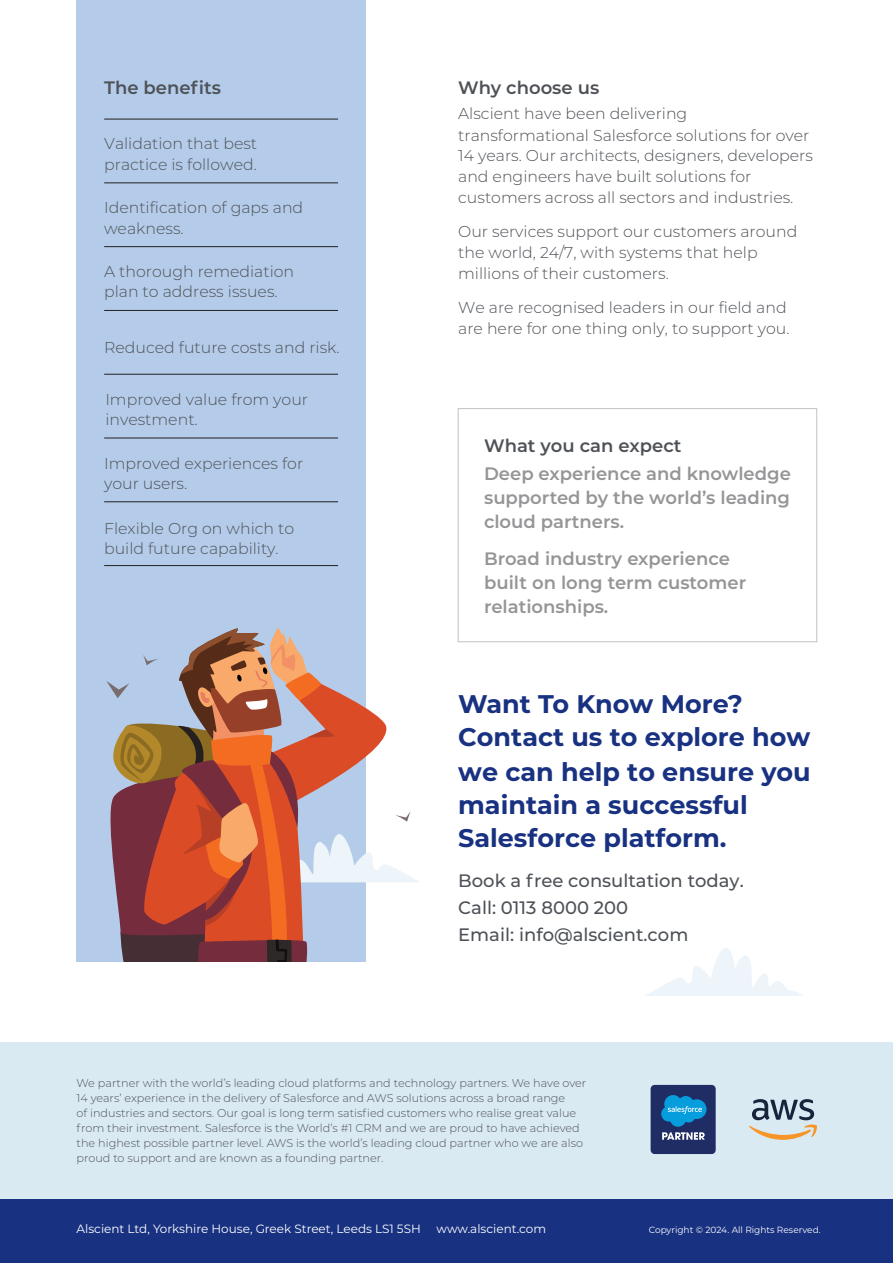
<style>
.page{position:relative;width:893px;height:1263px;background:#fff}
.page>*{position:absolute;margin:0;border:0;box-sizing:border-box;transform-origin:0 0}
.Intro_Para{font:700 25.5px/33.5px "Montserrat";color:#183181}
.Intro_Para-2{font:600 18px/24px "Montserrat";color:#959598}
.Intro_Para-3{font:500 18px/27px "Montserrat";color:#4e5257}
.Body{font:600 18px "Montserrat";color:#4e5257}
.Sub_Head{font:600 18px "Montserrat";color:#4e5257}
.Body-2{font:300 15.75px/21px "Montserrat";color:#4e5257}
.Body-3{font:12px "Montserrat";color:#fff}
.Body-4{font:300 11.25px/15px "Montserrat";color:#4e5257}
.Body-5{font:9px "Montserrat";color:#fff}
.s1{color:#4e5257}
</style>
<div class="page">
<div style="left:77px;top:0;width:289px;height:961px;background:#b4cce9"></div>
<div style="left:458px;top:408px;width:359px;height:234px;border:1px solid #c3c1c3"></div>
<hr style="left:104px;top:119px;width:234px;height:1px;background:#231f20">
<hr style="left:104px;top:183px;width:234px;height:1px;background:#231f20">
<hr style="left:104px;top:246px;width:234px;height:1px;background:#231f20">
<hr style="left:104px;top:310px;width:234px;height:1px;background:#231f20">
<hr style="left:104px;top:374px;width:234px;height:1px;background:#231f20">
<hr style="left:104px;top:438px;width:234px;height:1px;background:#231f20">
<hr style="left:104px;top:501px;width:234px;height:1px;background:#231f20">
<hr style="left:104px;top:565px;width:234px;height:1px;background:#231f20">
<div style="left:0;top:1042px;width:893px;height:157px;background:#daeaf3"></div>
<div style="left:651px;top:1085px;width:65px;height:69px;background:#202c64;border-radius:4px"></div>
<svg style="left:661px;top:1095px;width:45px;height:45px"></svg>
<svg style="left:749px;top:1099px;width:68px;height:41px"></svg>
<div style="left:0;top:1199px;width:893px;height:64px;background:#183181"></div>
<svg style="left:645px;top:948px;width:158px;height:48px"></svg>
<svg style="left:106px;top:628px;width:313px;height:333px"></svg>
<p class="Sub_Head" style="left:104px;top:75px;width:118px">The benefits</p>
<p class="Body-2" style="left:104px;top:133px;width:155px;line-height:20.2px">Validation that best practice is followed.</p>
<p class="Body-2" style="left:104px;top:197px;width:201px;line-height:20.2px">Identification of gaps and weakness.</p>
<p class="Body-2" style="left:104px;top:261px;width:192px;line-height:20.2px">A thorough remediation plan to address issues.</p>
<p class="Body-2" style="left:104px;top:336px;width:237px">Reduced future costs and risk.</p>
<p class="Body-2" style="left:105px;top:388px;width:204px;line-height:20.2px">Improved value from your investment.</p>
<p class="Body-2" style="left:104px;top:452px;width:201px;line-height:20.2px">Improved experiences for your users.</p>
<p class="Body-2" style="left:104px;top:517px;width:192px;line-height:20.2px">Flexible Org on which to build future capability.</p>
<p class="Body" style="left:458px;top:75px;width:143px">Why choose us</p>
<p class="Body-2" style="left:458px;top:103px;width:356px">Alscient have been delivering transformational Salesforce solutions for over 14 years. Our architects, designers, developers and engineers have built solutions for customers across all sectors and industries.</p>
<p class="Body-2" style="left:458px;top:220px;width:341px">Our services support our customers around the world, 24/7, with systems that help millions of their customers.</p>
<p class="Body-2" style="left:458px;top:296px;width:333px">We are recognised leaders in our field and are here for one thing only, to support you.</p>
<p class="Intro_Para-2" style="left:484px;top:431px;width:308px;line-height:28.2px"><span class="s1">What you can expect<br></span>Deep experience and knowledge</p>
<p class="Intro_Para-2" style="left:484px;top:485px;width:308px">supported by the world’s leading cloud partners.</p>
<p class="Intro_Para-2" style="left:484px;top:546px;width:264px">Broad industry experience built on long term customer relationships.</p>
<p class="Intro_Para" style="left:458px;top:686px;width:354px">Want To Know More?<br>Contact us to explore how we can help to ensure you maintain a successful<br>Salesforce platform.</p>
<p class="Intro_Para-3" style="left:458px;top:866px;width:287px">Book a free consultation today.<br>Call: 0113 8000 200<br>Email: info@alscient.com</p>
<p class="Body-4" style="left:77px;top:1075px;width:511px">We partner with the world’s leading cloud platforms and technology partners. We have over 14 years’ experience in the delivery of Salesforce and AWS solutions across a broad range<br>of industries and sectors. Our goal is long term satisfied customers who realise great value from their investment. Salesforce is the World’s #1 CRM and we are proud to have achieved the highest possible partner level. AWS is the world’s leading cloud partner who we are also proud to support and are known as a founding partner.</p>
<p class="Body-3" style="left:77px;top:1220px;width:346px">Alscient Ltd, Yorkshire House, Greek Street, Leeds LS1 5SH</p>
<p class="Body-3" style="left:437px;top:1220px;width:111px">www.alscient.com</p>
<p class="Body-5" style="left:649px;top:1224px;width:173px">Copyright © 2024. All Rights Reserved.</p>
</div>
